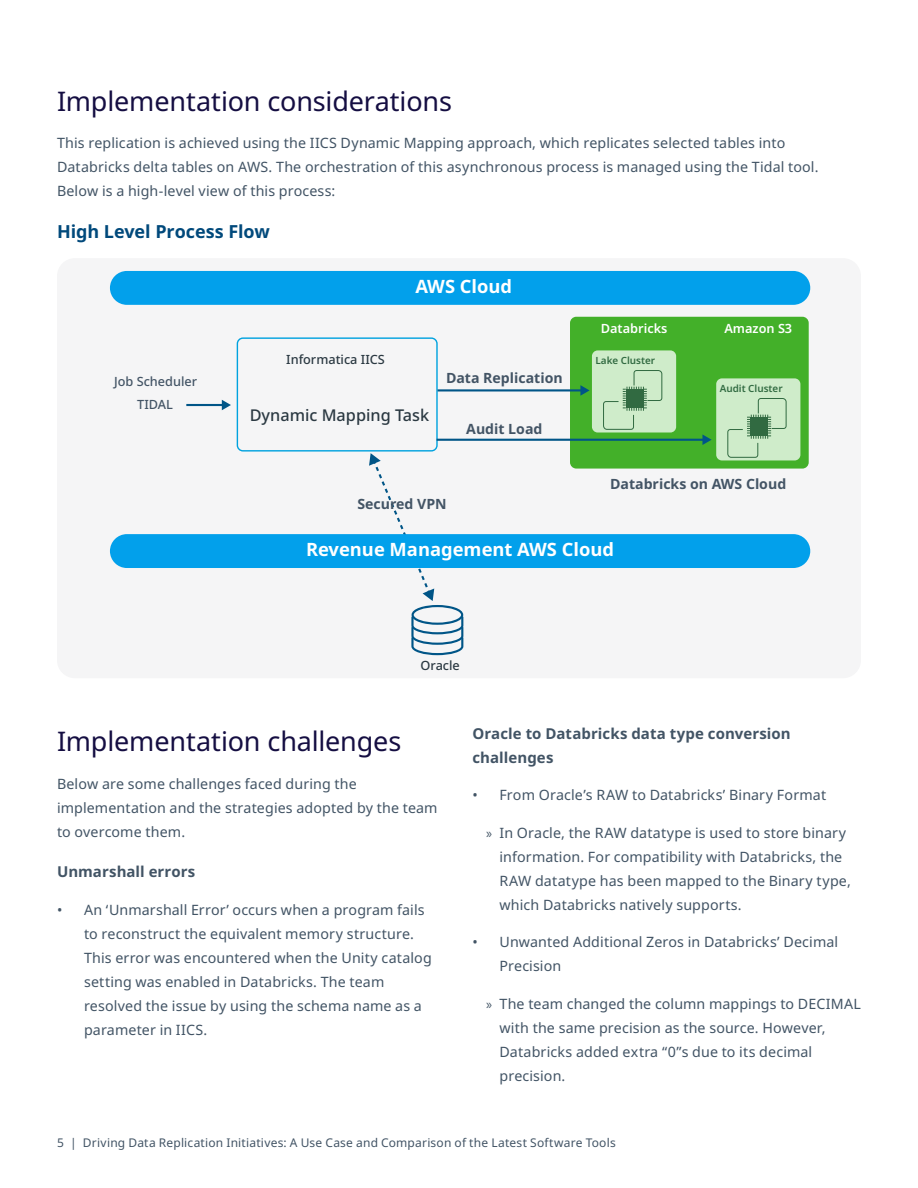
<style>
.page{position:relative;width:918px;height:1188px;background:#fff}
.page>*{position:absolute;margin:0;border:0;box-sizing:border-box;transform-origin:0 0}
.Section_heading{font:27px "Noto Sans";letter-spacing:-.005em;color:#150e42}
.t1{font:700 18.3px "Noto Sans";color:#fff}
.Subheading{font:700 18px "Noto Sans";letter-spacing:-.005em;color:#00497b}
.t2{font:500 16.2px "Noto Sans";color:#2b3942}
.Sub_subheading{font:700 15px/24px "Noto Sans";letter-spacing:.005em;color:#425465}
.Body_copy_-_Space{font:14.25px/24px "Noto Sans";letter-spacing:.01em;color:#425465}
.t3{font:700 14.1px "Noto Sans";color:#435465}
.t4{font:500 12.75px "Noto Sans";color:#2b3942}
.t5{font:600 12.75px "Noto Sans";color:#fff}
.t6{font:500 12.75px/23.7px "Noto Sans";color:#435465;text-align:center}
.t7{font:12px "Noto Sans";letter-spacing:.015em;color:#425465}
.t8{font:600 9.9px "Noto Sans";color:#316a41}
.s1{font-family:"Myriad Pro"}
</style>
<div class="page">
<div style="left:57px;top:258px;width:804px;height:420px;background:#f5f5f6;border-radius:18px"></div>
<div style="left:570px;top:317px;width:239px;height:152px;background:#43b029;border-radius:6px"></div>
<div style="left:110px;top:271px;width:700px;height:34px;background:#02a0eb;border-radius:17px"></div>
<div style="left:592px;top:350px;width:84px;height:83px;background:#cfecca;border-radius:6px"></div>
<hr style="left:438px;top:389px;width:144px;height:2px;background:#005587">
<svg style="left:580px;top:385px;width:10px;height:11px"></svg>
<hr style="left:437px;top:439px;width:267px;height:2px;background:#005587">
<svg style="left:702px;top:434px;width:10px;height:11px"></svg>
<svg style="left:603px;top:370px;width:60px;height:60px"></svg>
<div style="left:716px;top:378px;width:84px;height:82px;background:#cfecca;border-radius:6px"></div>
<svg style="left:727px;top:398px;width:60px;height:60px"></svg>
<svg style="left:237px;top:337px;width:226px;height:318px"></svg>
<div style="left:110px;top:534px;width:700px;height:34px;background:#02a0eb;border-radius:17px"></div>
<hr style="left:186px;top:404px;width:37px;height:2px;background:#005587">
<svg style="left:222px;top:400px;width:9px;height:10px"></svg>
<p class="Section_heading" style="left:57px;top:82px;width:396px">Implementation considerations</p>
<p class="Body_copy_-_Space" style="left:57px;top:132px;width:763px">This replication is achieved using the IICS Dynamic Mapping approach, which replicates selected tables into<br>Databricks delta tables on AWS. The orchestration of this asynchronous process is managed using the Tidal tool.<br>Below is a high-level view of this process:</p>
<p class="Subheading" style="left:57px;top:219px;width:214px">High Level Process Flow</p>
<p class="t4" style="left:286px;top:350px;width:100px">Informatica IICS</p>
<p class="t1" style="left:415px;top:273px;width:98px">AWS Cloud</p>
<p class="t6" style="left:114px;top:370px;width:85px">Job Scheduler<br>TIDAL</p>
<p class="t3" style="left:446px;top:368px;width:118px">Data Replication</p>
<p class="t2" style="left:250px;top:404px;width:181px">Dynamic Mapping Task</p>
<p class="t3" style="left:466px;top:418px;width:78px">Audit Load</p>
<p class="t5" style="left:601px;top:320px;width:68px">Databricks</p>
<p class="t5" style="left:724px;top:320px;width:69px">Amazon S3</p>
<p class="t8" style="left:595px;top:353px;width:61px">Lake Cluster</p>
<p class="t8" style="left:720px;top:381px;width:64px">Audit Cluster</p>
<p class="t3" style="left:610px;top:474px;width:178px">Databricks on AWS Cloud</p>
<p class="t3" style="left:358px;top:494px;width:91px">Secured VPN</p>
<p class="t1" style="left:306px;top:536px;width:310px">Revenue Management AWS Cloud</p>
<p class="t4" style="left:421px;top:656px;width:41px">Oracle</p>
<p class="Section_heading" style="left:57px;top:723px;width:346px">Implementation challenges</p>
<p class="Body_copy_-_Space" style="left:57px;top:772px;width:382px">Below are some challenges faced during the implementation and the strategies adopted by the team to overcome them.</p>
<p class="Sub_subheading" style="left:57px;top:860px;width:140px">Unmarshall errors</p>
<p class="Body_copy_-_Space" style="left:84px;top:898px;width:349px;text-indent:-27px">• An ‘Unmarshall Error’ occurs when a program fails to reconstruct the equivalent memory structure.<br>This error was encountered when the Unity catalog setting was enabled in Databricks. The team resolved the issue by using the schema name as a parameter in IICS.</p>
<p class="Sub_subheading" style="left:472px;top:721px;width:320px">Oracle to Databricks data type conversion challenges</p>
<p class="Body_copy_-_Space" style="left:472px;top:783px;width:355px">• From Oracle’s RAW to Databricks’ Binary Format</p>
<p class="Body_copy_-_Space" style="left:500px;top:821px;width:353px;text-indent:-14px"><span class="s1">»</span> In Oracle, the RAW datatype is used to store binary information. For compatibility with Databricks, the RAW datatype has been mapped to the Binary type, which Databricks natively supports.</p>
<p class="Body_copy_-_Space" style="left:500px;top:930px;width:340px;text-indent:-27px">• Unwanted Additional Zeros in Databricks’ Decimal<br>Precision</p>
<p class="Body_copy_-_Space" style="left:500px;top:992px;width:363px;text-indent:-14px"><span class="s1">»</span> The team changed the column mappings to DECIMAL with the same precision as the source. However, Databricks added extra “0”s due to its decimal precision.</p>
<p class="t7" style="left:57px;top:1134px;width:560px">5 | Driving Data Replication Initiatives: A Use Case and Comparison of the Latest Software Tools</p>
</div>
